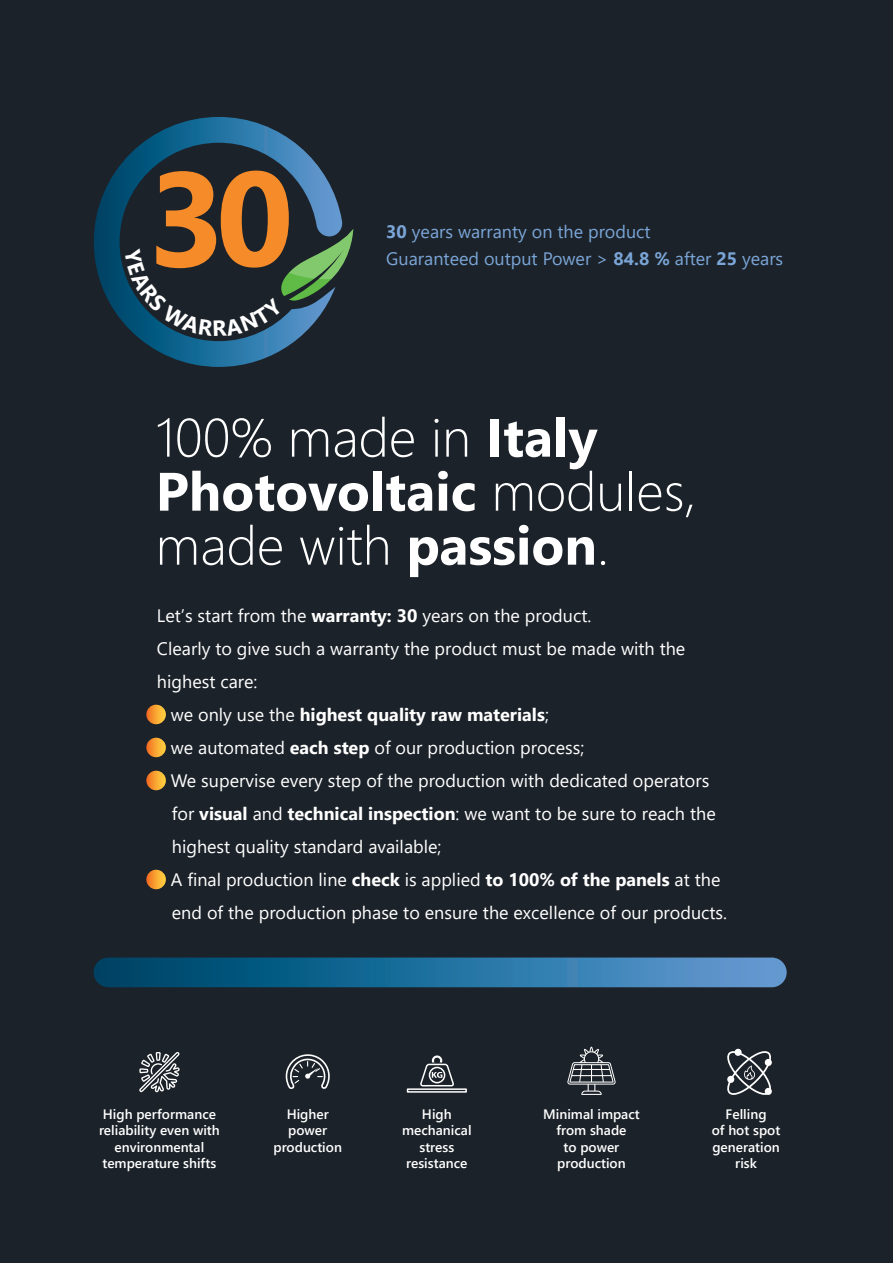
<style>
.page{position:relative;width:893px;height:1263px;background:#1c2229}
.page>*{position:absolute;margin:0;border:0;box-sizing:border-box;transform-origin:0 0}
.t1{font:700 133.95px "Segoe UI";color:#f68b29}
.t2{font:300 54px/54px "Segoe UI";color:#fff}
.t3{font:18px "Segoe UI";color:#fff}
.t4{font:18px/27px "Segoe UI";color:#7aa5d7}
.t5{font:700 18px "Segoe UI";color:#fff}
.t6{font:600 13.65px/16.4px "Segoe UI";color:#fff;text-align:center}
.s1{font-weight:700}
.s2{font-weight:400}
</style>
<div class="page">
<svg style="left:139px;top:1052px;width:41px;height:40px"></svg>
<svg style="left:567px;top:1047px;width:49px;height:48px"></svg>
<svg style="left:727px;top:1048px;width:45px;height:47px"></svg>
<svg style="left:420px;top:1055px;width:34px;height:32px"></svg>
<div style="left:407px;top:1088px;width:60px;height:5px;border:2px solid #fff"></div>
<div style="left:94px;top:957px;width:693px;height:30px;background:linear-gradient(to right,#004365,#609ed7);border-radius:15px"></div>
<svg style="left:285px;top:1054px;width:45px;height:35px"></svg>
<svg style="left:94px;top:117px;width:248px;height:250px"></svg>
<svg style="left:146px;top:705px;width:20px;height:19px"></svg>
<svg style="left:146px;top:738px;width:20px;height:19px"></svg>
<svg style="left:146px;top:771px;width:20px;height:19px"></svg>
<svg style="left:146px;top:870px;width:20px;height:19px"></svg>
<svg style="left:124px;top:228px;width:229px;height:108px"></svg>
<p class="t1" style="left:149px;top:111px;width:146px">30</p>
<p class="t4" style="left:386px;top:218px;width:398px"><span class="s1">30</span> years warranty on the product<br>Guaranteed output Power &gt; <span class="s1">84.8 %</span> after <span class="s1">25</span> years</p>
<p class="t2" style="left:156px;top:408px;width:542px">100% made in <span class="s1">Italy<br>Photovoltaic</span> modules, made with <span class="s1">passion</span>.</p>
<p class="t3" style="left:157px;top:601px;width:436px">Let’s start from the <span class="s1">warranty: 30</span> years on the product.</p>
<p class="t3" style="left:157px;top:634px;width:530px">Clearly to give such a warranty the product must be made with the</p>
<p class="t3" style="left:157px;top:667px;width:102px">highest care:</p>
<p class="t5" style="left:171px;top:700px;width:380px"><span class="s2">we only use the</span> highest quality raw materials<span class="s2">;</span></p>
<p class="t3" style="left:171px;top:733px;width:415px">we automated <span class="s1">each step</span> of our production process;</p>
<p class="t3" style="left:171px;top:766px;width:540px">We supervise every step of the production with dedicated operators</p>
<p class="t3" style="left:172px;top:799px;width:545px">for <span class="s1">visual</span> and <span class="s1">technical inspection</span>: we want to be sure to reach the</p>
<p class="t3" style="left:172px;top:832px;width:271px">highest quality standard available;</p>
<p class="t3" style="left:171px;top:865px;width:551px">A final production line <span class="s1">check</span> is applied <span class="s1">to 100% of the panels</span> at the</p>
<p class="t3" style="left:172px;top:898px;width:557px">end of the production phase to ensure the excellence of our products.</p>
<p class="t6" style="left:99px;top:1106px;width:122px">High performance reliability even with environmental temperature shifts</p>
<p class="t6" style="left:543px;top:1106px;width:98px">Minimal impact from shade<br>to power production</p>
<p class="t6" style="left:712px;top:1106px;width:70px">Felling<br>of hot spot generation risk</p>
<p class="t6" style="left:273px;top:1106px;width:70px">Higher power production</p>
<p class="t6" style="left:402px;top:1106px;width:71px">High mechanical stress resistance</p>
</div>
